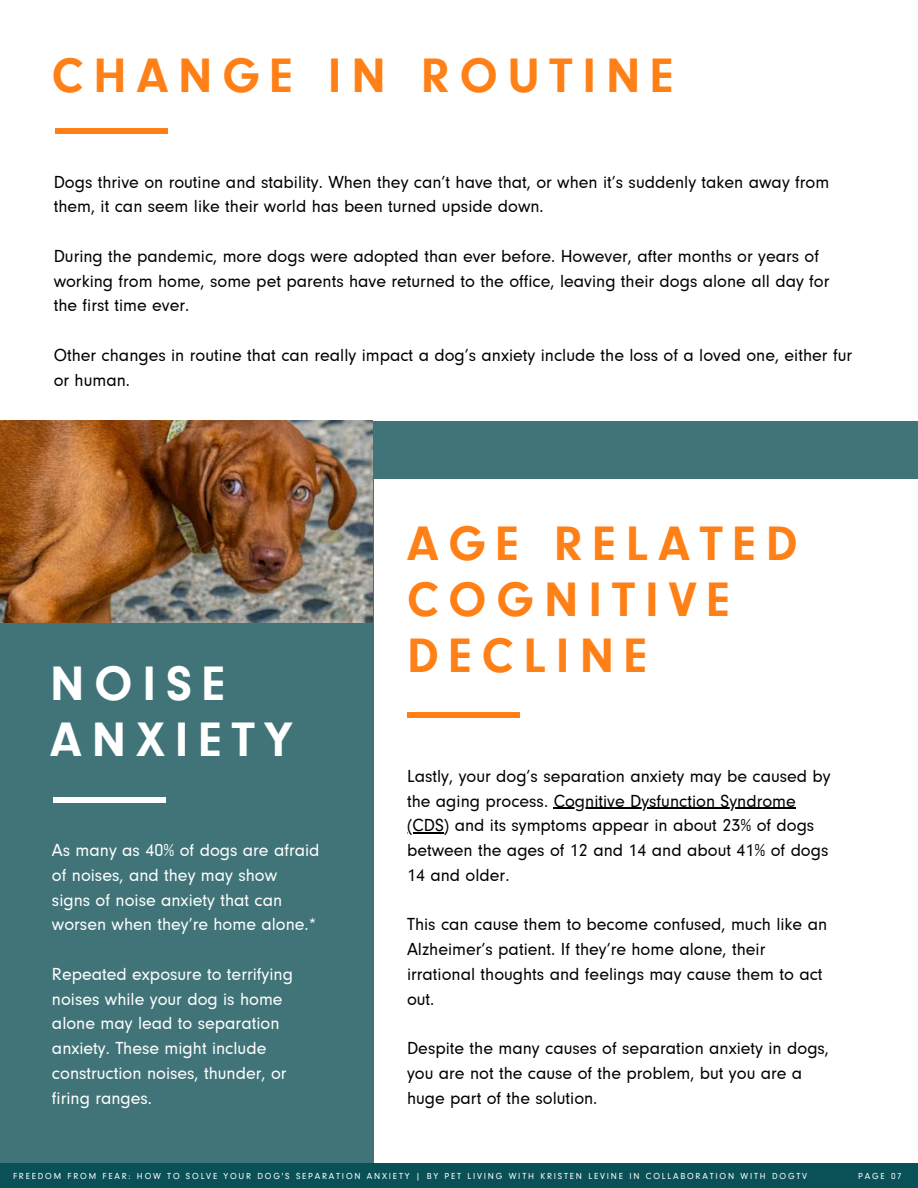
<style>
.page{position:relative;width:918px;height:1188px;background:#fff}
.page>*{position:absolute;margin:0;border:0;box-sizing:border-box;transform-origin:0 0}
.t1{font:700 49.8px/56.2px "Neuzeit Gro";letter-spacing:.2em;color:#ff8016}
.t2{font:700 49.8px/56.2px "Neuzeit Gro";letter-spacing:.2em;color:#fff}
.t3{font:18px/24.8px "Neuzeit Gro";color:#000}
.t4{font:18px/24.8px "Neuzeit Gro";color:#fff}
.t5{font:9px "Neuzeit Gro";letter-spacing:.2em;color:#fff}
</style>
<div class="page">
<div style="left:0;top:421px;width:373px;height:767px;background:#417479"></div>
<div style="left:55px;top:128px;width:113px;height:6px;background:#ff8016"></div>
<div style="left:54px;top:797px;width:112px;height:5px;background:#fff"></div>
<div style="left:407px;top:712px;width:113px;height:6px;background:#ff8016"></div>
<img style="left:0;top:421px;width:372px;height:201px">
<div style="left:373px;top:421px;width:545px;height:57px;background:#417479"></div>
<hr style="left:554px;top:808px;width:242px;height:1px;background:#000">
<hr style="left:407px;top:832px;width:37px;height:2px;background:#000">
<div style="left:0;top:1164px;width:918px;height:24px;background:#0a5157"></div>
<h1 class="t1" style="left:52px;top:49px;width:623px">CHANGE IN ROUTINE</h1>
<p class="t3" style="left:54px;top:170px;width:777px">Dogs thrive on routine and stability. When they can’t have that, or when it’s suddenly taken away from them, it can seem like their world has been turned upside down.</p>
<p class="t3" style="left:54px;top:244px;width:777px">During the pandemic, more dogs were adopted than ever before. However, after months or years of working from home, some pet parents have returned to the office, leaving their dogs alone all day for the first time ever.</p>
<p class="t3" style="left:54px;top:343px;width:800px">Other changes in routine that can really impact a dog’s anxiety include the loss of a loved one, either fur or human.</p>
<h1 class="t2" style="left:50px;top:657px;width:244px">NOISE<br>ANXIETY</h1>
<p class="t4" style="left:52px;top:839px;width:269px">As many as 40% of dogs are afraid of noises, and they may show signs of noise anxiety that can worsen when they’re home alone.*</p>
<p class="t4" style="left:52px;top:962px;width:242px">Repeated exposure to terrifying noises while your dog is home alone may lead to separation anxiety. These might include construction noises, thunder, or firing ranges.</p>
<h1 class="t1" style="left:407px;top:517px;width:392px">AGE RELATED<br>COGNITIVE<br>DECLINE</h1>
<p class="t3" style="left:407px;top:764px;width:425px">Lastly, your dog’s separation anxiety may be caused by the aging process. Cognitive Dysfunction Syndrome (CDS) and its symptoms appear in about 23% of dogs between the ages of 12 and 14 and about 41% of dogs 14 and older.</p>
<p class="t3" style="left:407px;top:913px;width:422px">This can cause them to become confused, much like an Alzheimer’s patient. If they’re home alone, their irrational thoughts and feelings may cause them to act out.</p>
<p class="t3" style="left:407px;top:1037px;width:424px">Despite the many causes of separation anxiety in dogs, you are not the cause of the problem, but you are a huge part of the solution.</p>
<p class="t5" style="left:13px;top:1172px;width:796px">FREEDOM FROM FEAR: HOW TO SOLVE YOUR DOG'S SEPARATION ANXIETY | BY PET LIVING WITH KRISTEN LEVINE IN COLLABORATION WITH DOGTV</p>
<p class="t5" style="left:858px;top:1172px;width:45px">PAGE 07</p>
</div>
